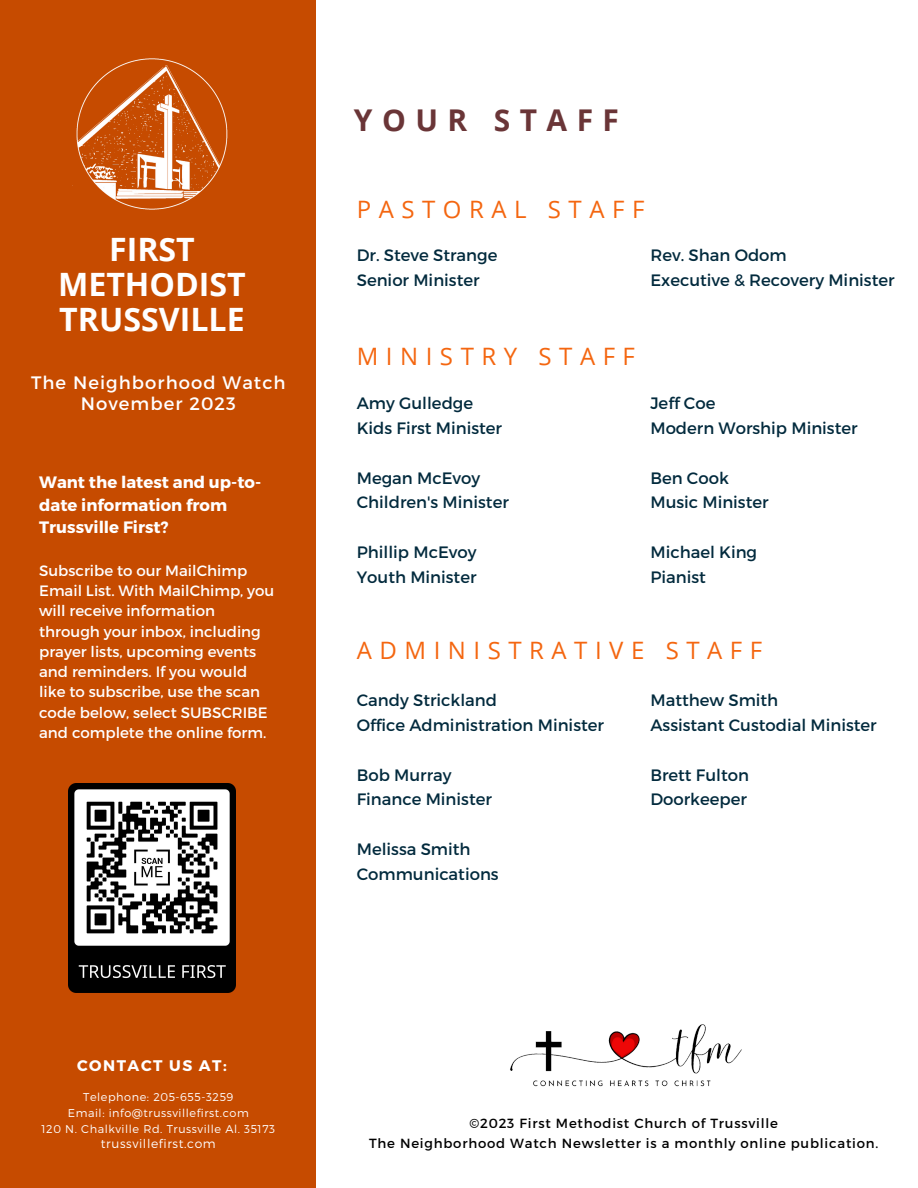
<style>
.page{position:relative;width:918px;height:1188px;background:#fff}
.page>*{position:absolute;margin:0;border:0;box-sizing:border-box;transform-origin:0 0}
.t1{font:700 32.1px/34.8px "Open Sans";color:#fff;text-align:center}
.t2{font:700 30px "Open Sans";letter-spacing:.315em;color:#6a3537}
.t3{font:24px "Open Sans";letter-spacing:.315em;color:#f46610}
.t4{font:18px "Montserrat";letter-spacing:.06em;color:#fff}
.t5{font:16.5px "Montserrat";color:#022a3d}
.t6{font:700 16.5px/22.5px "Montserrat";color:#fff}
.t7{font:700 15.3px "Montserrat";letter-spacing:.1em;color:#fff}
.t8{font:15px/20.2px "Montserrat";color:#fff}
.t9{font:13.2px "Montserrat";letter-spacing:.06em;color:#000}
.t10{font:300 12.3px "Montserrat";letter-spacing:.05em;color:#fff}
.t11{font:300 11.25px "Montserrat";letter-spacing:.05em;color:#fff}
</style>
<div class="page">
<div style="left:0;top:0;width:316px;height:1188px;background:#c64b00"></div>
<img style="left:68px;top:784px;width:168px;height:208px">
<img style="left:510px;top:1024px;width:232px;height:63px">
<img style="left:72px;top:58px;width:156px;height:152px">
<p class="t1" style="left:58px;top:231px;width:189px">FIRST<br>METHODIST<br>TRUSSVILLE</p>
<p class="t4" style="left:31px;top:371px;width:256px">The Neighborhood Watch</p>
<p class="t4" style="left:81px;top:392px;width:157px">November 2023</p>
<p class="t6" style="left:39px;top:470px;width:224px">Want the latest and up-to&shy;date information from<br>Trussville First?</p>
<p class="t8" style="left:39px;top:560px;width:237px">Subscribe to our MailChimp<br>Email List. With MailChimp, you will receive information through your inbox, including prayer lists, upcoming events and reminders. If you would like to subscribe, use the scan code below, select SUBSCRIBE and complete the online form.</p>
<p class="t2" style="left:354px;top:99px;width:267px">YOUR STAFF</p>
<p class="t3" style="left:357px;top:193px;width:289px">PASTORAL STAFF</p>
<p class="t5" style="left:357px;top:244px;width:142px">Dr. Steve Strange</p>
<p class="t5" style="left:357px;top:269px;width:124px">Senior Minister</p>
<p class="t5" style="left:650px;top:244px;width:138px">Rev. Shan Odom</p>
<p class="t5" style="left:650px;top:269px;width:246px">Executive &amp; Recovery Minister</p>
<p class="t3" style="left:357px;top:339px;width:280px">MINISTRY STAFF</p>
<p class="t5" style="left:357px;top:393px;width:118px">Amy Gulledge</p>
<p class="t5" style="left:357px;top:418px;width:147px">Kids First Minister</p>
<p class="t5" style="left:357px;top:467px;width:125px">Megan McEvoy</p>
<p class="t5" style="left:357px;top:492px;width:154px">Children's Minister</p>
<p class="t5" style="left:357px;top:541px;width:121px">Phillip McEvoy</p>
<p class="t5" style="left:357px;top:566px;width:121px">Youth Minister</p>
<p class="t5" style="left:650px;top:393px;width:66px">Jeff Coe</p>
<p class="t5" style="left:650px;top:418px;width:209px">Modern Worship Minister</p>
<p class="t5" style="left:650px;top:467px;width:80px">Ben Cook</p>
<p class="t5" style="left:650px;top:492px;width:120px">Music Minister</p>
<p class="t5" style="left:650px;top:541px;width:108px">Michael King</p>
<p class="t5" style="left:650px;top:566px;width:57px">Pianist</p>
<p class="t3" style="left:357px;top:634px;width:407px">ADMINISTRATIVE STAFF</p>
<p class="t5" style="left:357px;top:690px;width:142px">Candy Strickland</p>
<p class="t5" style="left:357px;top:715px;width:249px">Office Administration Minister</p>
<p class="t5" style="left:357px;top:764px;width:96px">Bob Murray</p>
<p class="t5" style="left:357px;top:789px;width:137px">Finance Minister</p>
<p class="t5" style="left:357px;top:838px;width:115px">Melissa Smith</p>
<p class="t5" style="left:357px;top:863px;width:143px">Communications</p>
<p class="t5" style="left:650px;top:690px;width:129px">Matthew Smith</p>
<p class="t5" style="left:650px;top:715px;width:228px">Assistant Custodial Minister</p>
<p class="t5" style="left:650px;top:764px;width:100px">Brett Fulton</p>
<p class="t5" style="left:650px;top:789px;width:98px">Doorkeeper</p>
<p class="t7" style="left:77px;top:1055px;width:151px">CONTACT US AT:</p>
<p class="t11" style="left:83px;top:1090px;width:152px">Telephone: 205-655-3259</p>
<p class="t11" style="left:68px;top:1105px;width:183px">Email: info@trussvillefirst.com</p>
<p class="t11" style="left:42px;top:1121px;width:235px">120 N. Chalkville Rd. Trussville Al. 35173</p>
<p class="t10" style="left:101px;top:1136px;width:116px">trussvillefirst.com</p>
<p class="t9" style="left:469px;top:1114px;width:310px">©2023 First Methodist Church of Trussville</p>
<p class="t9" style="left:369px;top:1135px;width:511px">The Neighborhood Watch Newsletter is a monthly online publication.</p>
</div>
